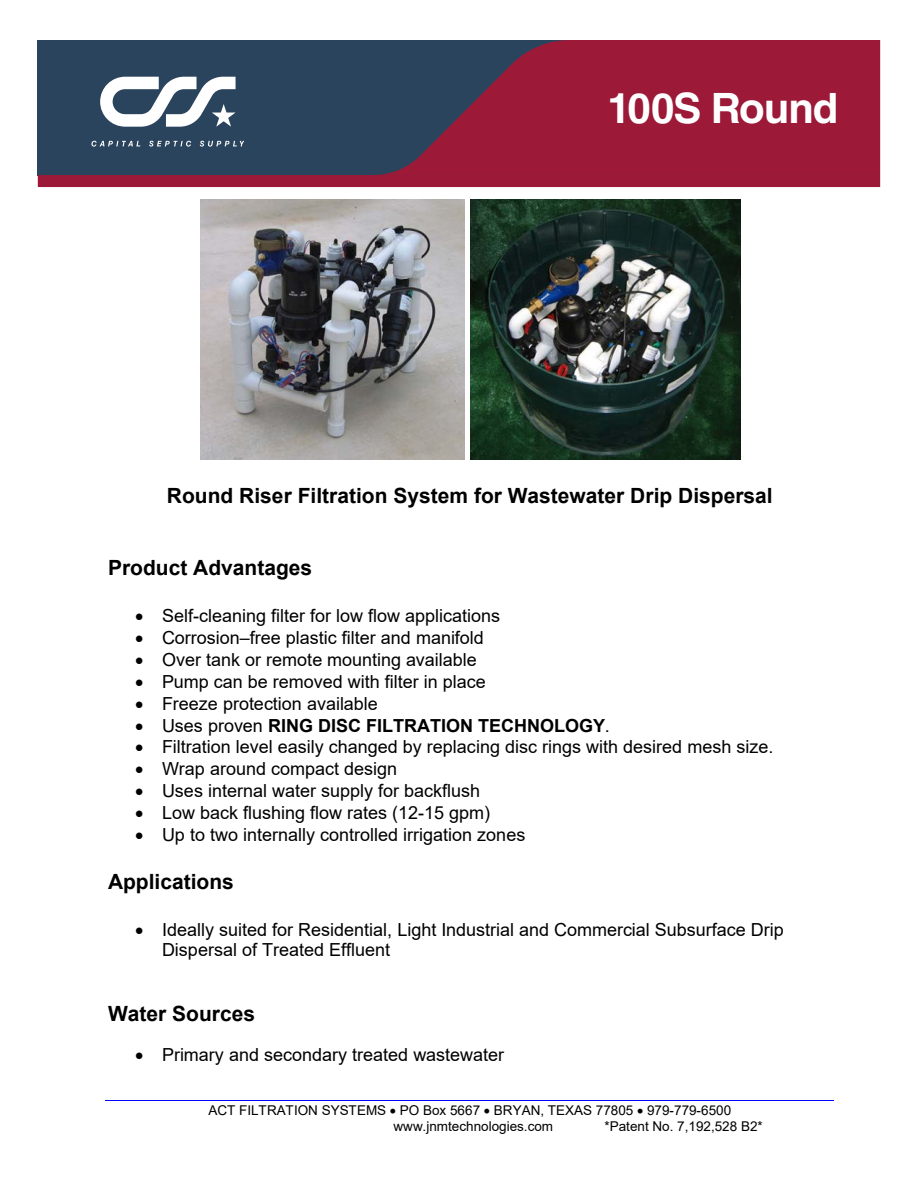
<style>
.page{position:relative;width:918px;height:1188px;background:#fff}
.page>*{position:absolute;margin:0;border:0;box-sizing:border-box;transform-origin:0 0}
.t1{font:700 41.85px "Helvetica LT Std";letter-spacing:-.025em;color:#fff}
.t2{font:700 21px "Arial";color:#000}
.t3{font:18px/21.9px "Arial";color:#000}
.t4{font:13.5px "Arial";color:#000}
.s1{font-weight:700}
</style>
<div class="page">
<hr style="left:106px;top:1100px;width:728px;height:1px;background:#00f">
<img style="left:200px;top:200px;width:264px;height:259px">
<img style="left:470px;top:200px;width:270px;height:259px">
<div style="left:38px;top:40px;width:842px;height:135px;background:#2b445e"></div>
<svg style="left:378px;top:40px;width:502px;height:135px;fill:#9c1a38"></svg>
<div style="left:38px;top:175px;width:842px;height:12px;background:#9c1a38"></div>
<svg style="left:91px;top:77px;width:740px;height:70px"></svg>
<h1 class="t1" style="left:608px;top:83px;width:232px">100S Round</h1>
<p class="t2" style="left:167px;top:481px;width:607px">Round Riser Filtration System for Wastewater Drip Dispersal</p>
<p class="t2" style="left:108px;top:553px;width:206px">Product Advantages</p>
<p class="t3" style="left:162px;top:605px;width:613px">Self-cleaning filter for low flow applications<br>Corrosion–free plastic filter and manifold<br>Over tank or remote mounting available<br>Pump can be removed with filter in place<br>Freeze protection available<br>Uses proven <span class="s1">RING DISC FILTRATION TECHNOLOGY</span>.<br>Filtration level easily changed by replacing disc rings with desired mesh size.<br>Wrap around compact design<br>Uses internal water supply for backflush<br>Low back flushing flow rates (12-15 gpm)<br>Up to two internally controlled irrigation zones</p>
<p class="t2" style="left:108px;top:867px;width:127px">Applications</p>
<p class="t3" style="left:162px;top:919px;width:623px;line-height:20.5px">Ideally suited for Residential, Light Industrial and Commercial Subsurface Drip<br>Dispersal of Treated Effluent</p>
<p class="t2" style="left:108px;top:999px;width:149px">Water Sources</p>
<p class="t3" style="left:162px;top:1044px;width:344px">Primary and secondary treated wastewater</p>
<p class="t4" style="left:208px;top:1101px;width:524px">ACT FILTRATION SYSTEMS PO Box 5667 BRYAN, TEXAS 77805 979-779-6500</p>
<p class="t4" style="left:394px;top:1117px;width:161px">www.jnmtechnologies.com</p>
<p class="t4" style="left:605px;top:1117px;width:160px">*Patent No. 7,192,528 B2*</p>
</div>
